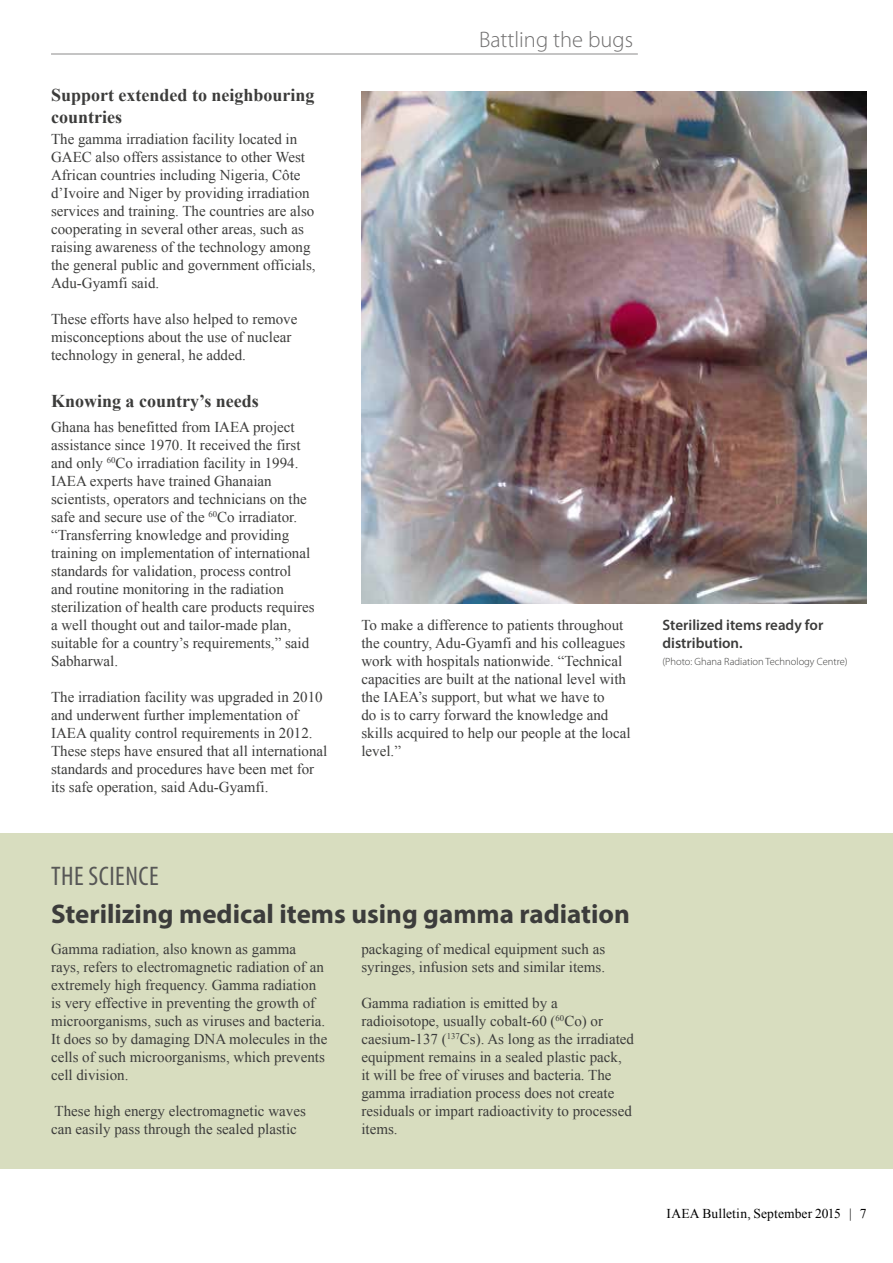
<style>
.page{position:relative;width:893px;height:1263px;background:#fff}
.page>*{position:absolute;margin:0;border:0;box-sizing:border-box;transform-origin:0 0}
.t1{font:700 27px "Myriad Pro";color:#3c3c3b}
.t2{font:condensed 27px "Myriad Pro";letter-spacing:.02em;color:#575756}
.t3{font:300 22.5px "Myriad Pro";color:#706f6f}
.t4{font:700 18px/21px "Times New Roman";color:#3c3c3b}
.t5{font:15px/18px "Times New Roman";color:#3c3c3b}
.t6{font:600 15px/18px "Myriad Pro";color:#3c3c3b}
.t7{font:13.5px "Times New Roman";letter-spacing:.01em;color:#000}
.t8{font:300 10.5px "Myriad Pro";color:#3c3c3b}
</style>
<div class="page">
<hr style="left:51px;top:54px;width:587px;height:1px;background:#646363">
<div style="left:0;top:833px;width:893px;height:336px;background:#d8ddbf"></div>
<img style="left:361px;top:91px;width:506px;height:513px">
<p class="t4" style="left:51px;top:85px;width:265px">Support extended to neighbouring countries</p>
<p class="t5" style="left:51px;top:130px;width:266px">The gamma irradiation facility located in GAEC also offers assistance to other West African countries including Nigeria, Côte d’Ivoire and Niger by providing irradiation services and training. The countries are also cooperating in several other areas, such as raising awareness of the technology among the general public and government officials, Adu-Gyamfi said.</p>
<p class="t5" style="left:51px;top:310px;width:248px">These efforts have also helped to remove misconceptions about the use of nuclear technology in general, he added.</p>
<p class="t4" style="left:51px;top:390px;width:209px">Knowing a country’s needs</p>
<p class="t5" style="left:51px;top:418px;width:265px">Ghana has benefitted from IAEA project assistance since 1970. It received the first and only <sup>60</sup>Co irradiation facility in 1994.<br>IAEA experts have trained Ghanaian scientists, operators and technicians on the safe and secure use of the <sup>60</sup>Co irradiator. “Transferring knowledge and providing training on implementation of international standards for validation, process control and routine monitoring in the radiation sterilization of health care products requires a well thought out and tailor-made plan, suitable for a country’s requirements,” said Sabharwal.</p>
<p class="t5" style="left:51px;top:688px;width:278px">The irradiation facility was upgraded in 2010 and underwent further implementation of IAEA quality control requirements in 2012.<br>These steps have ensured that all international standards and procedures have been met for its safe operation, said Adu-Gyamfi.</p>
<h2 class="t3" style="left:479px;top:26px;width:156px">Battling the bugs</h2>
<p class="t5" style="left:361px;top:616px;width:271px">To make a difference to patients throughout the country, Adu-Gyamfi and his colleagues work with hospitals nationwide. “Technical capacities are built at the national level with the IAEA’s support, but what we have to<br>do is to carry forward the knowledge and skills acquired to help our people at the local level.”</p>
<h1 class="t2" style="left:51px;top:860px;width:109px">THE SCIENCE</h1>
<h1 class="t1" style="left:51px;top:897px;width:580px">Sterilizing medical items using gamma radiation</h1>
<p class="t5" style="left:51px;top:940px;width:278px">Gamma radiation, also known as gamma rays, refers to electromagnetic radiation of an extremely high frequency. Gamma radiation is very effective in preventing the growth of microorganisms, such as viruses and bacteria.<br>It does so by damaging DNA molecules in the cells of such microorganisms, which prevents cell division.</p>
<p class="t5" style="left:51px;top:1102px;width:256px">These high energy electromagnetic waves can easily pass through the sealed plastic</p>
<p class="t5" style="left:361px;top:940px;width:245px">packaging of medical equipment such as syringes, infusion sets and similar items.</p>
<p class="t5" style="left:361px;top:994px;width:274px">Gamma radiation is emitted by a radioisotope, usually cobalt-60 (<sup>60</sup>Co) or caesium-137 (<sup>137</sup>Cs). As long as the irradiated equipment remains in a sealed plastic pack,<br>it will be free of viruses and bacteria. The gamma irradiation process does not create residuals or impart radioactivity to processed items.</p>
<p class="t6" style="left:662px;top:615px;width:162px">Sterilized items ready for distribution.</p>
<p class="t8" style="left:662px;top:655px;width:187px">(Photo: Ghana Radiation Technology Centre)</p>
<p class="t7" style="left:666px;top:1205px;width:202px">IAEA Bulletin, September 2015 | 7</p>
</div>
